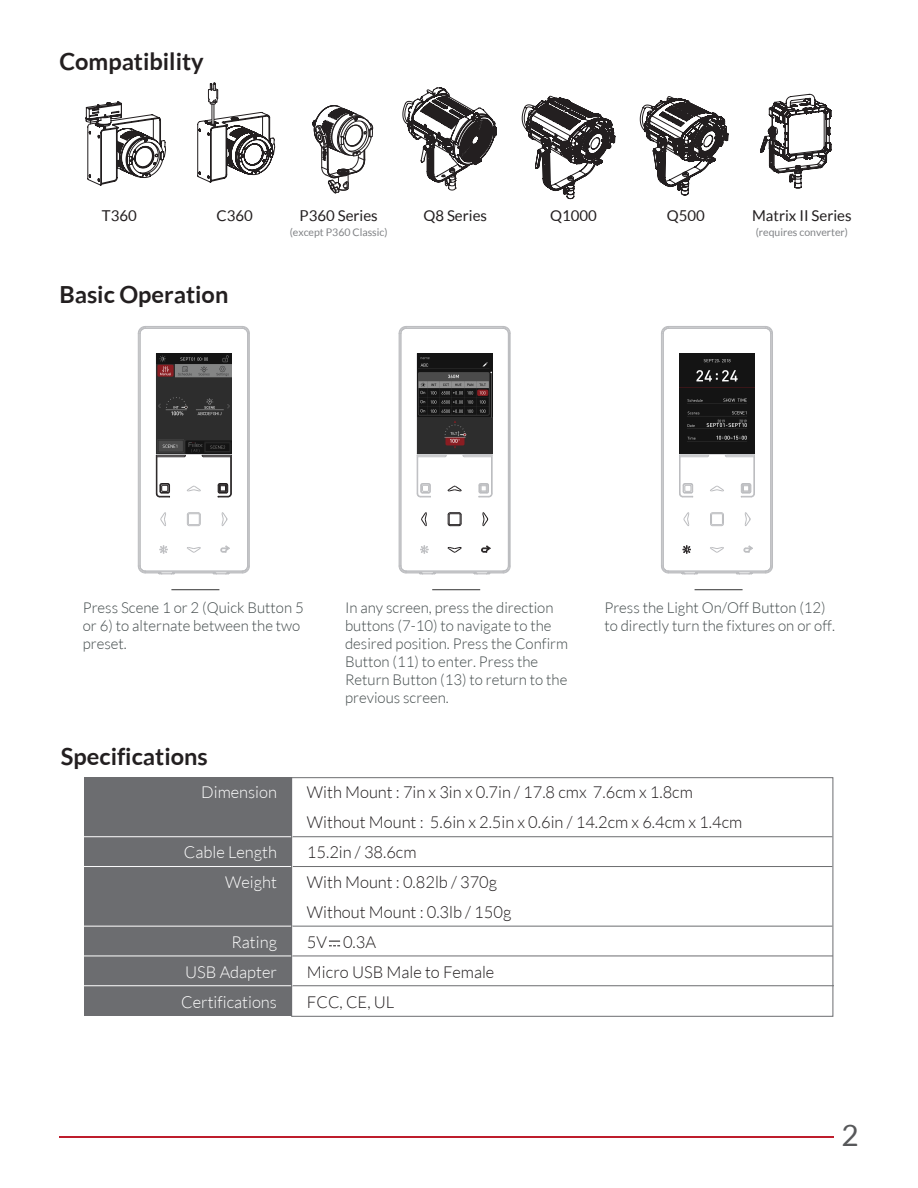
<style>
.page{position:relative;width:918px;height:1188px;background:#fff}
.page>*{position:absolute;margin:0;border:0;box-sizing:border-box;transform-origin:0 0}
.t1{font:29.7px "Lato";color:#57585a}
.t2{font:700 23.55px "Lato";color:#231f20}
.t3{font:300 16.5px/30px "Lato";color:#231f20}
.t4{font:300 16.5px/30px "Lato";color:#fff;text-align:right}
.t5{font:300 15px/18px "Lato";color:#434b4c}
.t6{font:15px "Lato";color:#231f20}
.t7{font:10.5px "Lato";color:#808285}
</style>
<div class="page">
<hr style="left:59px;top:1136px;width:775px;height:1px;background:#be1d2c">
<svg style="left:85px;top:101px;width:81px;height:85px"></svg>
<svg style="left:197px;top:83px;width:78px;height:100px"></svg>
<svg style="left:402px;top:87px;width:95px;height:104px"></svg>
<svg style="left:522px;top:96px;width:94px;height:103px"></svg>
<svg style="left:640px;top:96px;width:89px;height:100px"></svg>
<svg style="left:312px;top:105px;width:61px;height:88px"></svg>
<svg style="left:760px;top:94px;width:71px;height:94px"></svg>
<svg style="left:187px;top:486px;width:14px;height:5px"></svg>
<svg style="left:187px;top:547px;width:14px;height:6px"></svg>
<svg style="left:160px;top:512px;width:6px;height:14px"></svg>
<hr style="left:231px;top:354px;width:1px;height:100px;background:#bcbdc0">
<svg style="left:187px;top:512px;width:14px;height:14px"></svg>
<svg style="left:159px;top:545px;width:9px;height:9px"></svg>
<hr style="left:230px;top:457px;width:1px;height:37px;background:#231f20">
<hr style="left:231px;top:455px;width:1px;height:39px;background:#231f20">
<svg style="left:218px;top:483px;width:14px;height:15px"></svg>
<hr style="left:156px;top:455px;width:1px;height:39px;background:#231f20">
<hr style="left:157px;top:457px;width:1px;height:37px;background:#231f20">
<svg style="left:156px;top:483px;width:14px;height:15px"></svg>
<svg style="left:220px;top:546px;width:10px;height:7px"></svg>
<svg style="left:221px;top:512px;width:6px;height:14px"></svg>
<svg style="left:156px;top:440px;width:76px;height:17px"></svg>
<hr style="left:138px;top:333px;width:1px;height:233px;background:#bcbdc0">
<hr style="left:174px;top:573px;width:39px;height:1px;background:#bcbdc0">
<hr style="left:145px;top:326px;width:97px;height:1px;background:#bcbdc0">
<hr style="left:173px;top:572px;width:42px;height:1px;background:#bcbdc0">
<hr style="left:145px;top:327px;width:97px;height:1px;background:#bcbdc0">
<hr style="left:139px;top:333px;width:1px;height:233px;background:#bcbdc0">
<hr style="left:249px;top:333px;width:1px;height:233px;background:#bcbdc0">
<hr style="left:248px;top:333px;width:1px;height:233px;background:#bcbdc0">
<hr style="left:247px;top:334px;width:1px;height:232px;background:#bcbdc0">
<hr style="left:145px;top:328px;width:97px;height:1px;background:#bcbdc0">
<hr style="left:140px;top:334px;width:1px;height:232px;background:#bcbdc0">
<hr style="left:145px;top:571px;width:97px;height:1px;background:#bcbdc0">
<svg style="left:242px;top:326px;width:8px;height:8px"></svg>
<svg style="left:138px;top:326px;width:7px;height:8px"></svg>
<svg style="left:213px;top:566px;width:37px;height:9px"></svg>
<svg style="left:138px;top:566px;width:37px;height:9px"></svg>
<img style="left:156px;top:354px;width:75px;height:100px">
<hr style="left:171px;top:589px;width:48px;height:1px;background:#3e3e3f">
<svg style="left:448px;top:486px;width:14px;height:5px"></svg>
<svg style="left:448px;top:547px;width:14px;height:6px"></svg>
<svg style="left:421px;top:512px;width:6px;height:14px"></svg>
<hr style="left:417px;top:457px;width:1px;height:37px;background:#bcbdc0">
<hr style="left:491px;top:457px;width:1px;height:37px;background:#bcbdc0">
<hr style="left:492px;top:455px;width:1px;height:39px;background:#bcbdc0">
<hr style="left:492px;top:354px;width:1px;height:100px;background:#bcbdc0">
<svg style="left:448px;top:512px;width:14px;height:14px"></svg>
<svg style="left:420px;top:545px;width:9px;height:9px"></svg>
<svg style="left:479px;top:483px;width:14px;height:15px"></svg>
<svg style="left:417px;top:483px;width:14px;height:15px"></svg>
<svg style="left:481px;top:546px;width:10px;height:7px"></svg>
<svg style="left:482px;top:512px;width:6px;height:14px"></svg>
<svg style="left:417px;top:440px;width:76px;height:17px"></svg>
<hr style="left:435px;top:573px;width:39px;height:1px;background:#bcbdc0">
<hr style="left:406px;top:326px;width:97px;height:1px;background:#bcbdc0">
<hr style="left:433px;top:572px;width:43px;height:1px;background:#bcbdc0">
<hr style="left:406px;top:327px;width:97px;height:1px;background:#bcbdc0">
<hr style="left:399px;top:333px;width:1px;height:233px;background:#bcbdc0">
<hr style="left:510px;top:333px;width:1px;height:233px;background:#bcbdc0">
<hr style="left:509px;top:333px;width:1px;height:233px;background:#bcbdc0">
<hr style="left:508px;top:334px;width:1px;height:232px;background:#bcbdc0">
<hr style="left:406px;top:328px;width:97px;height:1px;background:#bcbdc0">
<hr style="left:401px;top:334px;width:1px;height:232px;background:#bcbdc0">
<hr style="left:406px;top:571px;width:97px;height:1px;background:#bcbdc0">
<svg style="left:503px;top:326px;width:8px;height:8px"></svg>
<svg style="left:399px;top:326px;width:7px;height:8px"></svg>
<svg style="left:474px;top:565px;width:37px;height:10px"></svg>
<svg style="left:399px;top:565px;width:37px;height:10px"></svg>
<img style="left:417px;top:354px;width:75px;height:100px">
<hr style="left:432px;top:589px;width:48px;height:1px;background:#3e3e3f">
<svg style="left:710px;top:486px;width:14px;height:5px"></svg>
<svg style="left:710px;top:547px;width:14px;height:6px"></svg>
<svg style="left:684px;top:512px;width:5px;height:14px"></svg>
<hr style="left:679px;top:455px;width:1px;height:39px;background:#bcbdc0">
<hr style="left:680px;top:457px;width:1px;height:37px;background:#bcbdc0">
<hr style="left:754px;top:455px;width:1px;height:39px;background:#bcbdc0">
<svg style="left:710px;top:512px;width:14px;height:14px"></svg>
<svg style="left:682px;top:545px;width:9px;height:9px"></svg>
<svg style="left:741px;top:483px;width:14px;height:15px"></svg>
<svg style="left:679px;top:483px;width:14px;height:15px"></svg>
<svg style="left:744px;top:546px;width:9px;height:7px"></svg>
<svg style="left:745px;top:512px;width:6px;height:14px"></svg>
<svg style="left:680px;top:454px;width:75px;height:3px"></svg>
<hr style="left:661px;top:333px;width:1px;height:233px;background:#bcbdc0">
<hr style="left:697px;top:573px;width:40px;height:1px;background:#bcbdc0">
<hr style="left:668px;top:326px;width:98px;height:1px;background:#bcbdc0">
<hr style="left:696px;top:572px;width:42px;height:1px;background:#bcbdc0">
<hr style="left:668px;top:327px;width:98px;height:1px;background:#bcbdc0">
<hr style="left:662px;top:333px;width:1px;height:233px;background:#bcbdc0">
<hr style="left:771px;top:333px;width:1px;height:233px;background:#bcbdc0">
<hr style="left:772px;top:333px;width:1px;height:233px;background:#bcbdc0">
<hr style="left:770px;top:334px;width:1px;height:232px;background:#bcbdc0">
<hr style="left:669px;top:328px;width:96px;height:1px;background:#bcbdc0">
<hr style="left:663px;top:334px;width:1px;height:232px;background:#bcbdc0">
<hr style="left:669px;top:571px;width:96px;height:1px;background:#bcbdc0">
<svg style="left:765px;top:326px;width:8px;height:8px"></svg>
<svg style="left:661px;top:326px;width:8px;height:8px"></svg>
<svg style="left:736px;top:566px;width:37px;height:9px"></svg>
<svg style="left:661px;top:566px;width:37px;height:9px"></svg>
<img style="left:679px;top:354px;width:76px;height:100px">
<hr style="left:695px;top:589px;width:48px;height:1px;background:#3e3e3f">
<hr style="left:245px;top:985px;width:589px;height:1px;background:#6c6d70">
<hr style="left:245px;top:956px;width:588px;height:1px;background:#6c6d70">
<hr style="left:245px;top:926px;width:587px;height:1px;background:#6c6d70">
<hr style="left:245px;top:866px;width:587px;height:1px;background:#6c6d70">
<hr style="left:245px;top:836px;width:587px;height:1px;background:#6c6d70">
<div style="left:85px;top:778px;width:206px;height:238px;background:#6c6d70"></div>
<hr style="left:83px;top:985px;width:209px;height:1px;background:#fff">
<hr style="left:83px;top:956px;width:209px;height:1px;background:#fff">
<hr style="left:83px;top:926px;width:209px;height:1px;background:#fff">
<hr style="left:83px;top:866px;width:209px;height:1px;background:#fff">
<hr style="left:83px;top:836px;width:209px;height:1px;background:#fff">
<svg style="left:329px;top:941px;width:11px;height:5px"></svg>
<div style="left:291px;top:777px;width:542px;height:240px;border:1px solid #6c6d70"></div>
<h2 class="t2" style="left:59px;top:48px;width:146px">Compatibility</h2>
<p class="t6" style="left:102px;top:207px;width:36px">T360</p>
<p class="t6" style="left:217px;top:207px;width:38px">C360</p>
<p class="t6" style="left:423px;top:207px;width:65px">Q8 Series</p>
<p class="t6" style="left:550px;top:207px;width:48px">Q1000</p>
<p class="t6" style="left:667px;top:207px;width:40px">Q500</p>
<p class="t6" style="left:752px;top:207px;width:101px">Matrix II Series</p>
<p class="t7" style="left:756px;top:226px;width:94px">(requires converter)</p>
<p class="t6" style="left:300px;top:207px;width:80px">P360 Series</p>
<p class="t7" style="left:290px;top:226px;width:99px">(except P360 Classic)</p>
<h2 class="t2" style="left:59px;top:281px;width:171px">Basic Operation</h2>
<p class="t5" style="left:83px;top:598px;width:222px">Press Scene 1 or 2 (Quick Button 5 or 6) to alternate between the two preset.</p>
<p class="t5" style="left:345px;top:598px;width:225px">In any screen, press the direction buttons (7-10) to navigate to the desired position. Press the Confirm<br>Button (11) to enter. Press the<br>Return Button (13) to return to the previous screen.</p>
<p class="t5" style="left:604px;top:598px;width:232px">Press the Light On/Off Button (12) to directly turn the fixtures on or off.</p>
<h2 class="t2" style="left:61px;top:743px;width:148px">Specifications</h2>
<p class="t4" style="left:201px;top:777px;width:77px">Dimension</p>
<p class="t4" style="left:184px;top:837px;width:95px">Cable Length<br>Weight</p>
<p class="t4" style="left:181px;top:927px;width:97px;text-align:justify;text-indent:50px">Rating USB Adapter Certifications</p>
<p class="t3" style="left:307px;top:777px;width:437px">With Mount : 7in x 3in x 0.7in / 17.8 cmx 7.6cm x 1.8cm<br>Without Mount : 5.6in x 2.5in x 0.6in / 14.2cm x 6.4cm x 1.4cm<br>15.2in / 38.6cm<br>With Mount : 0.82lb / 370g<br>Without Mount : 0.3lb / 150g<br>5V 0.3A<br>Micro USB Male to Female<br>FCC, CE, UL</p>
<h1 class="t1" style="left:841px;top:1119px;width:19px">2</h1>
</div>
